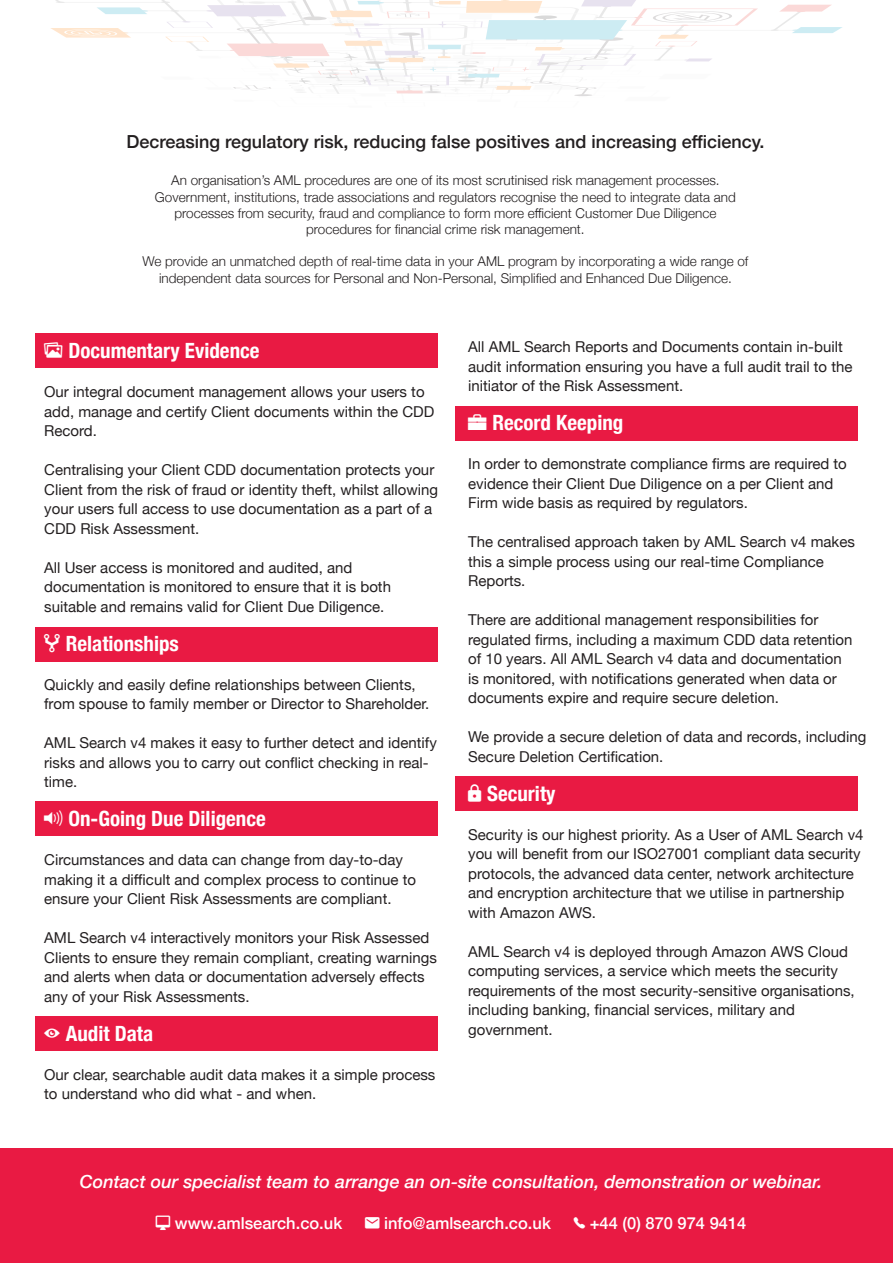
<style>
.page{position:relative;width:893px;height:1263px;background:#fff}
.page>*{position:absolute;margin:0;border:0;box-sizing:border-box;transform-origin:0 0}
.t1{font:700 condensed 21px "Helvetica Neue";color:#fff}
.t2{font:italic 500 18px "Helvetica Neue";color:#fff}
.t3{font:500 18px "Helvetica Neue";color:#231f20}
.t4{font:500 16.5px "Helvetica Neue";color:#fff}
.t5{font:15px/19.5px "Helvetica Neue";color:#231f20}
.t6{font:300 13.5px "Helvetica Neue";color:#231f20}
</style>
<div class="page">
<div style="left:455px;top:776px;width:403px;height:35px;background:#e91a43"></div>
<div style="left:455px;top:406px;width:403px;height:35px;background:#e91a43"></div>
<div style="left:36px;top:1016px;width:402px;height:35px;background:#e91a43"></div>
<div style="left:36px;top:801px;width:402px;height:34px;background:#e91a43"></div>
<div style="left:36px;top:627px;width:402px;height:34px;background:#e91a43"></div>
<div style="left:36px;top:333px;width:402px;height:35px;background:#e91a43"></div>
<svg style="left:51px;top:0;width:791px;height:96px"></svg>
<div style="left:0;top:1148px;width:893px;height:115px;background:#e91a43"></div>
<p class="t3" style="left:126px;top:127px;width:640px">Decreasing regulatory risk, reducing false positives and increasing efficiency.</p>
<p class="t6" style="left:171px;top:170px;width:550px">An organisation’s AML procedures are one of its most scrutinised risk management processes.</p>
<p class="t6" style="left:155px;top:186px;width:582px">Government, institutions, trade associations and regulators recognise the need to integrate data and</p>
<p class="t6" style="left:174px;top:202px;width:543px">processes from security, fraud and compliance to form more efficient Customer Due Diligence</p>
<p class="t6" style="left:306px;top:218px;width:280px">procedures for financial crime risk management.</p>
<p class="t6" style="left:142px;top:251px;width:608px">We provide an unmatched depth of real-time data in your AML program by incorporating a wide range of</p>
<p class="t6" style="left:159px;top:267px;width:574px">independent data sources for Personal and Non-Personal, Simplified and Enhanced Due Diligence.</p>
<p class="t1" style="left:44px;top:333px;width:217px">★ Documentary Evidence</p>
<p class="t5" style="left:44px;top:383px;width:392px">Our integral document management allows your users to add, manage and certify Client documents within the CDD<br>Record.</p>
<p class="t5" style="left:44px;top:461px;width:395px">Centralising your Client CDD documentation protects your Client from the risk of fraud or identity theft, whilst allowing your users full access to use documentation as a part of a CDD Risk Assessment.</p>
<p class="t5" style="left:44px;top:558px;width:348px">All User access is monitored and audited, and documentation is monitored to ensure that it is both suitable and remains valid for Client Due Diligence.</p>
<p class="t1" style="left:66px;top:626px;width:115px">Relationships</p>
<p class="t5" style="left:44px;top:675px;width:387px">Quickly and easily define relationships between Clients, from spouse to family member or Director to Shareholder.</p>
<p class="t5" style="left:44px;top:734px;width:394px">AML Search v4 makes it easy to further detect and identify risks and allows you to carry out conflict checking in real&shy;time.</p>
<p class="t1" style="left:68px;top:801px;width:199px">On-Going Due Diligence</p>
<p class="t5" style="left:44px;top:851px;width:373px">Circumstances and data can change from day-to-day making it a difficult and complex process to continue to ensure your Client Risk Assessments are compliant.</p>
<p class="t5" style="left:44px;top:929px;width:394px">AML Search v4 interactively monitors your Risk Assessed Clients to ensure they remain compliant, creating warnings and alerts when data or documentation adversely effects any of your Risk Assessments.</p>
<p class="t1" style="left:66px;top:1016px;width:89px">Audit Data</p>
<p class="t5" style="left:44px;top:1065px;width:393px">Our clear, searchable audit data makes it a simple process to understand who did what - and when.</p>
<p class="t5" style="left:468px;top:338px;width:386px">All AML Search Reports and Documents contain in-built audit information ensuring you have a full audit trail to the initiator of the Risk Assessment.</p>
<p class="t1" style="left:468px;top:405px;width:157px">● Record Keeping</p>
<p class="t5" style="left:468px;top:455px;width:380px">In order to demonstrate compliance firms are required to evidence their Client Due Diligence on a per Client and<br>Firm wide basis as required by regulators.</p>
<p class="t5" style="left:468px;top:533px;width:388px">The centralised approach taken by AML Search v4 makes this a simple process using our real-time Compliance<br>Reports.</p>
<p class="t5" style="left:468px;top:611px;width:386px">There are additional management responsibilities for regulated firms, including a maximum CDD data retention of 10 years. All AML Search v4 data and documentation is monitored, with notifications generated when data or documents expire and require secure deletion.</p>
<p class="t5" style="left:468px;top:728px;width:400px">We provide a secure deletion of data and records, including<br>Secure Deletion Certification.</p>
<p class="t1" style="left:487px;top:776px;width:70px">Security</p>
<p class="t5" style="left:468px;top:826px;width:397px">Security is our highest priority. As a User of AML Search v4 you will benefit from our ISO27001 compliant data security protocols, the advanced data center, network architecture and encryption architecture that we utilise in partnership with Amazon AWS.</p>
<p class="t5" style="left:468px;top:943px;width:388px">AML Search v4 is deployed through Amazon AWS Cloud computing services, a service which meets the security requirements of the most security-sensitive organisations, including banking, financial services, military and government.</p>
<p class="t2" style="left:80px;top:1166px;width:744px">Contact our specialist team to arrange an on-site consultation, demonstration or webinar.</p>
<p class="t4" style="left:175px;top:1210px;width:169px">www.amlsearch.co.uk</p>
<p class="t4" style="left:384px;top:1210px;width:168px">info@amlsearch.co.uk</p>
<p class="t4" style="left:590px;top:1210px;width:158px">+44 (0) 870 974 9414</p>
</div>
